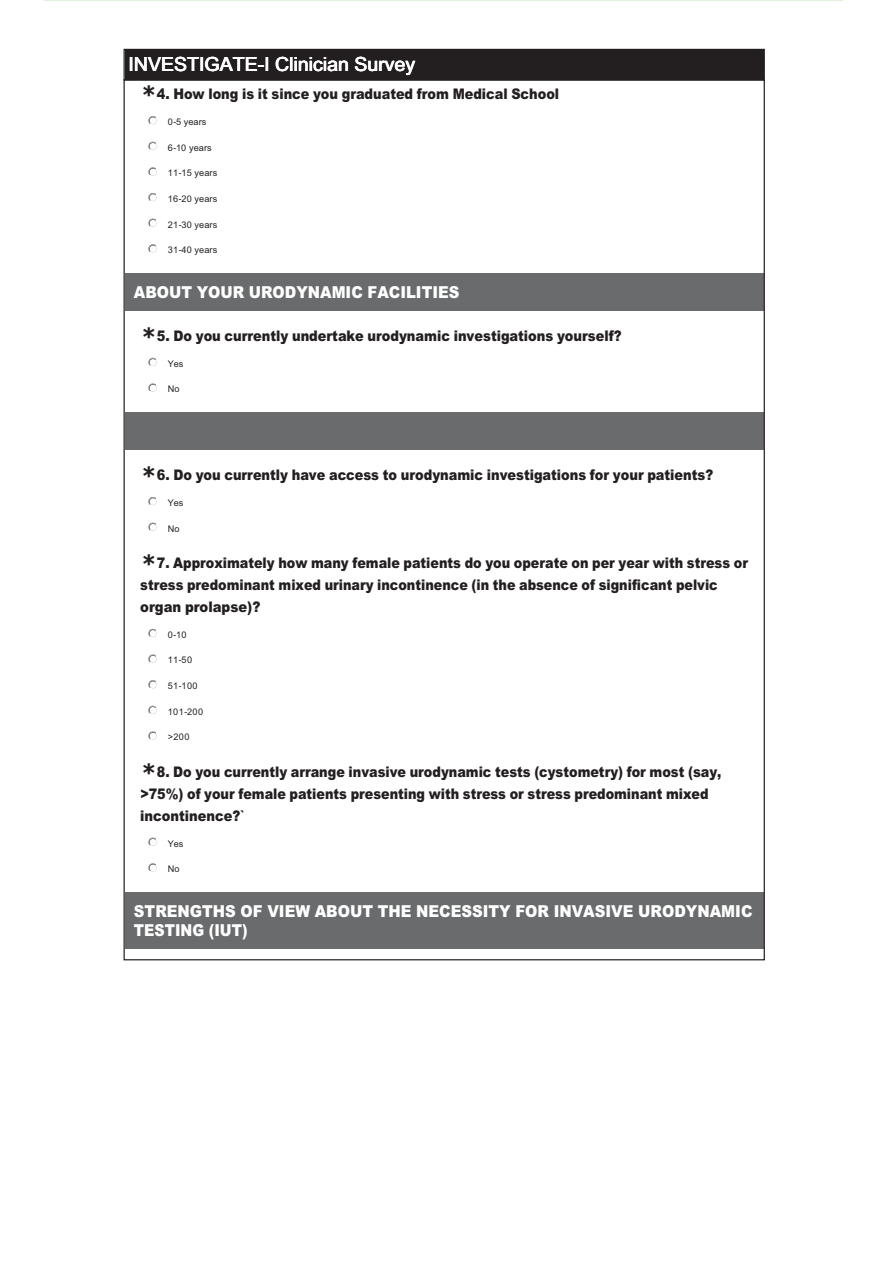
<style>
.page{position:relative;width:885px;height:1285px;background:#fff}
.page>*{position:absolute;margin:0;border:0;box-sizing:border-box;transform-origin:0 0}
.t1{font:700 22.05px "Verdana";color:#231f20}
.t2{font:19.6px "Arial";color:#fff}
.t3{font:900 16.45px/19.2px "Arial";color:#fff;scale:.9 1}
.t4{font:900 14.7px/22.1px "Arial";color:#231f20;scale:.87 1}
.t5{font:900 14.7px "Arial";color:#231f20;scale:.88 1}
.t6{font:9.1px "Arial";letter-spacing:.005em;color:#231f20}
</style>
<div class="page">
<div style="left:125px;top:50px;width:638px;height:29px;background:#231f20"></div>
<div style="left:123px;top:49px;width:641px;height:31px;border:1px solid #231f20"></div>
<div style="left:125px;top:273px;width:638px;height:38px;background:#696b6d"></div>
<div style="left:125px;top:412px;width:638px;height:38px;background:#696b6d"></div>
<div style="left:125px;top:892px;width:638px;height:57px;background:#696b6d"></div>
<svg style="left:148px;top:116px;width:9px;height:9px"></svg>
<svg style="left:148px;top:142px;width:9px;height:8px"></svg>
<svg style="left:148px;top:167px;width:9px;height:9px"></svg>
<svg style="left:148px;top:193px;width:9px;height:9px"></svg>
<svg style="left:148px;top:218px;width:9px;height:9px"></svg>
<svg style="left:148px;top:244px;width:9px;height:9px"></svg>
<svg style="left:148px;top:358px;width:9px;height:8px"></svg>
<svg style="left:148px;top:383px;width:9px;height:9px"></svg>
<svg style="left:148px;top:497px;width:9px;height:9px"></svg>
<svg style="left:148px;top:522px;width:9px;height:9px"></svg>
<svg style="left:148px;top:628px;width:9px;height:9px"></svg>
<svg style="left:148px;top:654px;width:9px;height:9px"></svg>
<svg style="left:148px;top:680px;width:9px;height:9px"></svg>
<svg style="left:148px;top:705px;width:9px;height:9px"></svg>
<svg style="left:148px;top:731px;width:9px;height:9px"></svg>
<svg style="left:148px;top:837px;width:9px;height:9px"></svg>
<svg style="left:148px;top:863px;width:9px;height:9px"></svg>
<hr style="left:44px;top:0;width:798px;height:1px;background:#e1f0da">
<h2 class="t2" style="left:128px;top:56px;width:288px">INVESTIGATE-I Clinician Survey</h2>
<p class="t5" style="left:157px;top:89px;width:458px">4. How long is it since you graduated from Medical School</p>
<h1 class="t1" style="left:141px;top:82px;width:17px">*</h1>
<p class="t6" style="left:168px;top:118px;width:40px">0-5 years</p>
<p class="t6" style="left:168px;top:144px;width:45px">6-10 years</p>
<p class="t6" style="left:168px;top:170px;width:51px">11-15 years</p>
<p class="t6" style="left:168px;top:195px;width:51px">16-20 years</p>
<p class="t6" style="left:168px;top:221px;width:51px">21-30 years</p>
<p class="t6" style="left:168px;top:247px;width:51px">31-40 years</p>
<p class="t3" style="left:134px;top:284px;width:363px">ABOUT YOUR URODYNAMIC FACILITIES</p>
<h1 class="t1" style="left:141px;top:323px;width:17px">*</h1>
<p class="t5" style="left:157px;top:330px;width:529px">5. Do you currently undertake urodynamic investigations yourself?</p>
<p class="t6" style="left:168px;top:360px;width:17px">Yes</p>
<p class="t6" style="left:168px;top:386px;width:13px">No</p>
<h1 class="t1" style="left:141px;top:462px;width:17px">*</h1>
<p class="t5" style="left:157px;top:470px;width:633px">6. Do you currently have access to urodynamic investigations for your patients?</p>
<p class="t6" style="left:168px;top:499px;width:17px">Yes</p>
<p class="t6" style="left:168px;top:525px;width:13px">No</p>
<h1 class="t1" style="left:141px;top:550px;width:17px">*</h1>
<p class="t4" style="left:140px;top:553px;width:699px;text-indent:16px">7. Approximately how many female patients do you operate on per year with stress or stress predominant mixed urinary incontinence (in the absence of significant pelvic organ prolapse)?</p>
<p class="t6" style="left:168px;top:631px;width:20px">0-10</p>
<p class="t6" style="left:168px;top:657px;width:26px">11-50</p>
<p class="t6" style="left:168px;top:682px;width:31px">51-100</p>
<p class="t6" style="left:168px;top:708px;width:37px">101-200</p>
<p class="t6" style="left:168px;top:733px;width:23px">&gt;200</p>
<h1 class="t1" style="left:141px;top:759px;width:17px">*</h1>
<p class="t4" style="left:140px;top:762px;width:669px;text-indent:16px">8. Do you currently arrange invasive urodynamic tests (cystometry) for most (say, &gt;75%) of your female patients presenting with stress or stress predominant mixed incontinence?`</p>
<p class="t6" style="left:168px;top:840px;width:17px">Yes</p>
<p class="t6" style="left:168px;top:865px;width:13px">No</p>
<p class="t3" style="left:134px;top:903px;width:688px">STRENGTHS OF VIEW ABOUT THE NECESSITY FOR INVASIVE URODYNAMIC<br>TESTING (IUT)</p>
</div>
